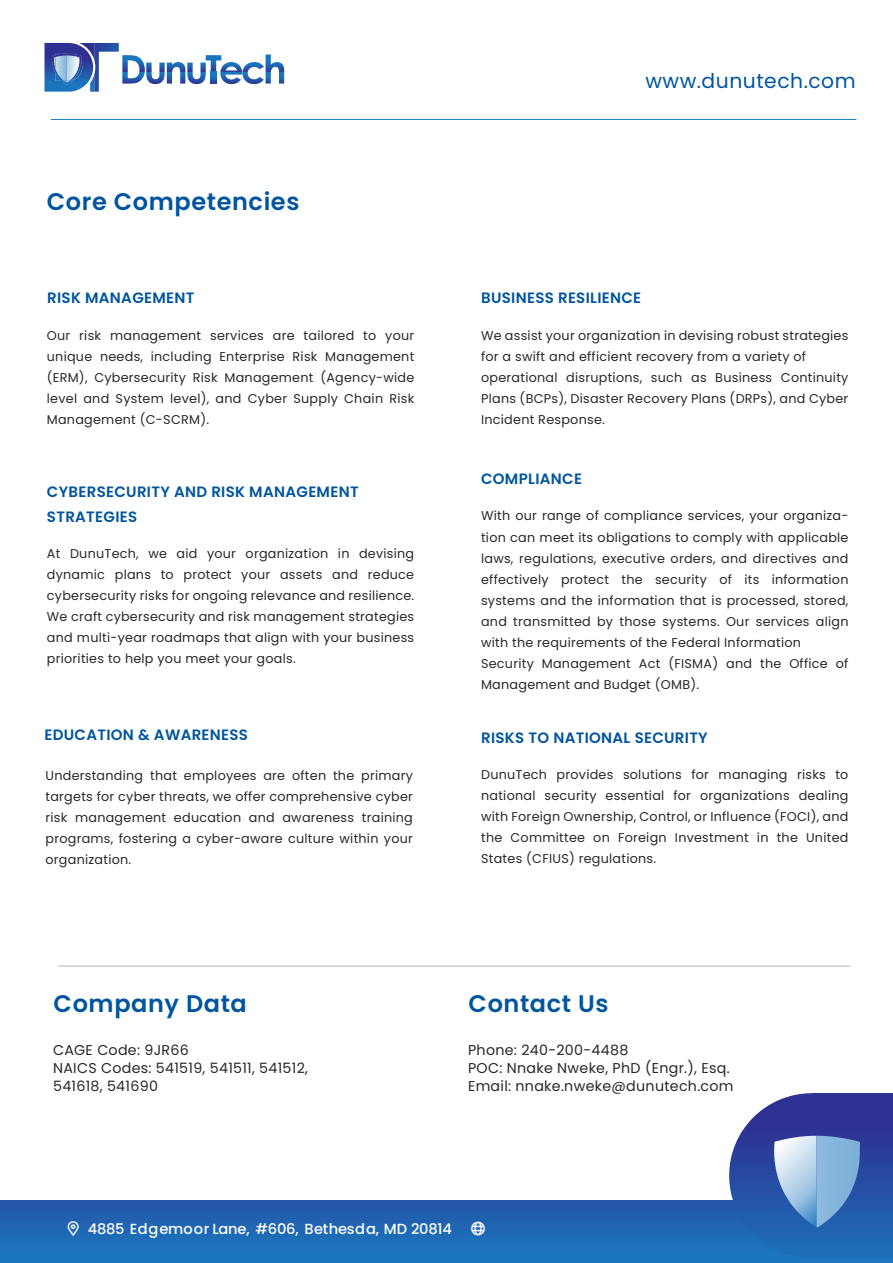
<style>
.page{position:relative;width:893px;height:1263px;background:#fff}
.page>*{position:absolute;margin:0;border:0;box-sizing:border-box;transform-origin:0 0}
.t1{font:600 24px "Poppins";letter-spacing:.025em;color:#00559e}
.t2{font:20.25px "Poppins";letter-spacing:.025em;color:#00559e}
.t3{font:600 15px/24.6px "Poppins";letter-spacing:.02em;color:#00559e}
.t4{font:500 14.7px "Poppins";letter-spacing:-.015em;color:#fff}
.t5{font:14.25px/18px "Poppins";letter-spacing:.02em;color:#282828}
.t6{font:12.75px/21px "Poppins";letter-spacing:.02em;color:#282828;text-align:justify}
</style>
<div class="page">
<hr style="left:51px;top:119px;width:805px;height:1px;background:#1585c7">
<svg style="left:44px;top:43px;width:240px;height:49px"></svg>
<div style="left:0;top:1201px;width:893px;height:62px;background:linear-gradient(to bottom,#2356a9,#1a79be)"></div>
<svg style="left:729px;top:1093px;width:164px;height:165px;background:#4c71b6"></svg>
<hr style="left:59px;top:965px;width:791px;height:2px;background:#ccc">
<svg style="left:68px;top:1221px;width:11px;height:15px"></svg>
<svg style="left:471px;top:1222px;width:14px;height:14px"></svg>
<h1 class="t1" style="left:47px;top:188px;width:254px">Core Competencies</h1>
<p class="t3" style="left:47px;top:286px;width:149px">RISK MANAGEMENT</p>
<p class="t6" style="left:47px;top:325px;width:369px">Our risk management services are tailored to your unique needs, including Enterprise Risk Management (ERM), Cybersecurity Risk Management (Agency-wide level and System level), and Cyber Supply Chain Risk Management (C-SCRM).</p>
<p class="t3" style="left:47px;top:480px;width:313px">CYBERSECURITY AND RISK MANAGEMENT<br>STRATEGIES</p>
<p class="t6" style="left:47px;top:543px;width:369px">At DunuTech, we aid your organization in devising dynamic plans to protect your assets and reduce cybersecurity risks for ongoing relevance and resilience.<br>We craft cybersecurity and risk management strategies and multi-year roadmaps that align with your business priorities to help you meet your goals.</p>
<p class="t3" style="left:44px;top:723px;width:205px">EDUCATION &amp; AWARENESS</p>
<p class="t6" style="left:46px;top:765px;width:369px">Understanding that employees are often the primary targets for cyber threats, we offer comprehensive cyber risk management education and awareness training programs, fostering a cyber-aware culture within your organization.</p>
<h1 class="t1" style="left:54px;top:990px;width:195px">Company Data</h1>
<p class="t5" style="left:53px;top:1041px;width:256px">CAGE Code: 9JR66<br>NAICS Codes: 541519, 541511, 541512,<br>541618, 541690</p>
<h2 class="t2" style="left:645px;top:69px;width:212px">www.dunutech.com</h2>
<p class="t3" style="left:481px;top:286px;width:162px">BUSINESS RESILIENCE</p>
<p class="t6" style="left:481px;top:325px;width:369px;text-align:left">We assist your organization in devising robust strategies for a swift and efficient recovery from a variety of operational disruptions, such as Business Continuity Plans (BCPs), Disaster Recovery Plans (DRPs), and Cyber Incident Response.</p>
<p class="t3" style="left:481px;top:466px;width:102px">COMPLIANCE</p>
<p class="t6" style="left:481px;top:506px;width:369px;text-align:left">With our range of compliance services, your organiza&shy;tion can meet its obligations to comply with applicable laws, regulations, executive orders, and directives and effectively protect the security of its information systems and the information that is processed, stored, and transmitted by those systems. Our services align with the requirements of the Federal Information Security Management Act (FISMA) and the Office of Management and Budget (OMB).</p>
<p class="t3" style="left:481px;top:725px;width:228px">RISKS TO NATIONAL SECURITY</p>
<p class="t6" style="left:481px;top:764px;width:369px">DunuTech provides solutions for managing risks to national security essential for organizations dealing with Foreign Ownership, Control, or Influence (FOCI), and the Committee on Foreign Investment in the United States (CFIUS) regulations.</p>
<h1 class="t1" style="left:469px;top:990px;width:141px">Contact Us</h1>
<p class="t5" style="left:468px;top:1041px;width:267px">Phone: 240-200-4488<br>POC: Nnake Nweke, PhD (Engr.), Esq.<br>Email: nnake.nweke@dunutech.com</p>
<p class="t4" style="left:88px;top:1220px;width:366px">4885 Edgemoor Lane, #606, Bethesda, MD 20814</p>
</div>
